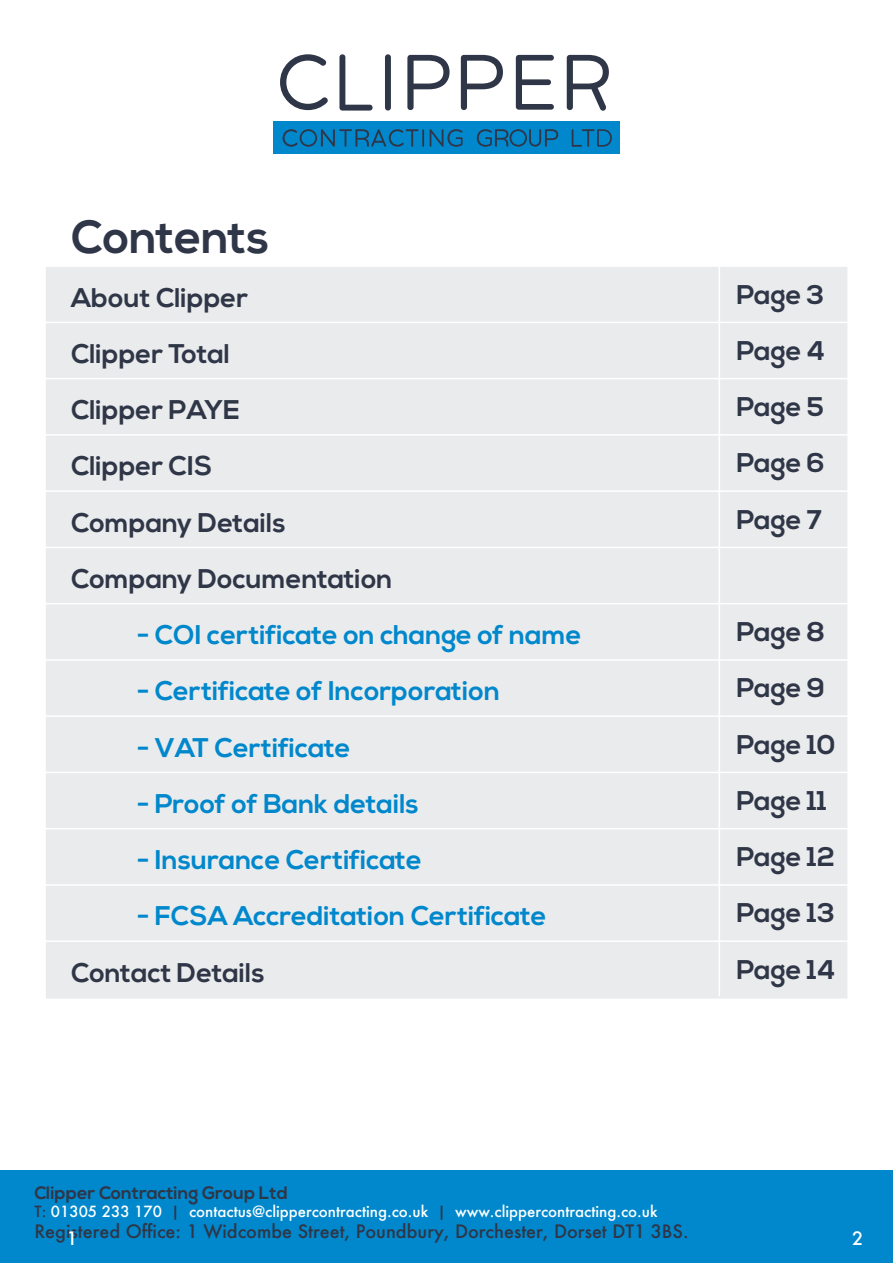
<style>
.page{position:relative;width:893px;height:1263px;background:#fff}
.page>*{position:absolute;margin:0;border:0;box-sizing:border-box;transform-origin:0 0}
.t1{font:700 46.5px "Nexa";color:#2f3647}
.t2{font:700 27px/56.2px "Nexa";color:#2f3647}
.t3{font:700 27px "Nexa";color:#0087cc}
.t4{font:500 18px "Futura";color:#2f3647}
.t5{font:700 18px "Nexa";color:#2f3647}
.t6{font:500 18px "Futura";color:#fff}
.t7{font:500 15px "Futura";color:#fff}
.s1{color:#2f3647}
</style>
<div class="page">
<div style="left:0;top:1170px;width:893px;height:93px;background:#0087cc"></div>
<div style="left:273px;top:121px;width:347px;height:33px;background:#0087cc"></div>
<svg style="left:407px;top:55px;width:43px;height:55px"></svg>
<svg style="left:461px;top:55px;width:42px;height:55px"></svg>
<svg style="left:516px;top:55px;width:38px;height:55px"></svg>
<svg style="left:280px;top:54px;width:48px;height:56px"></svg>
<svg style="left:339px;top:54px;width:34px;height:57px"></svg>
<svg style="left:385px;top:54px;width:6px;height:57px"></svg>
<svg style="left:567px;top:55px;width:42px;height:56px"></svg>
<svg style="left:283px;top:129px;width:141px;height:18px"></svg>
<svg style="left:430px;top:129px;width:33px;height:18px"></svg>
<svg style="left:477px;top:129px;width:81px;height:18px"></svg>
<svg style="left:572px;top:129px;width:40px;height:18px"></svg>
<div style="left:44px;top:265px;width:805px;height:735px;background:#eaebec;border:2px solid #fff"></div>
<hr style="left:45px;top:772px;width:803px;height:1px;background:#fff">
<hr style="left:45px;top:715px;width:803px;height:2px;background:#fff">
<hr style="left:45px;top:659px;width:803px;height:2px;background:#fff">
<hr style="left:45px;top:603px;width:803px;height:1px;background:#fff">
<hr style="left:45px;top:547px;width:803px;height:1px;background:#fff">
<hr style="left:45px;top:490px;width:803px;height:2px;background:#fff">
<hr style="left:45px;top:434px;width:803px;height:2px;background:#fff">
<hr style="left:45px;top:378px;width:803px;height:1px;background:#fff">
<hr style="left:45px;top:322px;width:803px;height:1px;background:#fff">
<hr style="left:719px;top:266px;width:1px;height:730px;background:#fff">
<hr style="left:45px;top:828px;width:803px;height:1px;background:#fff">
<hr style="left:45px;top:940px;width:803px;height:2px;background:#fff">
<hr style="left:45px;top:884px;width:803px;height:2px;background:#fff">
<h1 class="t1" style="left:71px;top:210px;width:200px">Contents</h1>
<p class="t2" style="left:71px;top:270px;width:323px">About Clipper<br>Clipper Total<br>Clipper PAYE<br>Clipper CIS<br>Company Details<br>Company Documentation</p>
<p class="t3" style="left:137px;top:619px;width:446px">- COI certificate on change of name</p>
<p class="t3" style="left:137px;top:675px;width:365px">- Certificate of Incorporation</p>
<p class="t3" style="left:137px;top:732px;width:215px">- VAT Certificate</p>
<p class="t3" style="left:137px;top:788px;width:283px">- Proof of Bank details</p>
<p class="t3" style="left:137px;top:844px;width:286px">- Insurance Certificate</p>
<p class="t3" style="left:137px;top:900px;width:411px">- FCSA Accreditation Certificate</p>
<p class="t2" style="left:71px;top:945px;width:195px">Contact Details</p>
<p class="t2" style="left:737px;top:267px;width:90px;text-align:justify">Page 3<br>Page 4<br>Page 5<br>Page 6<br>Page 7</p>
<p class="t2" style="left:737px;top:605px;width:101px">Page 8<br>Page 9<br>Page 10<br>Page 11<br>Page 12<br>Page 13<br>Page 14</p>
<p class="t5" style="left:34px;top:1182px;width:255px">Clipper Contracting Group Ltd</p>
<p class="t7" style="left:34px;top:1201px;width:625px"><span class="s1">T:</span> 01305 233 170 <span class="s1">|</span> contactus@clippercontracting.co.uk <span class="s1">|</span> www.clippercontracting.co.uk</p>
<p class="t4" style="left:34px;top:1219px;width:656px">Registered Office: 1 Widcombe Street, Poundbury, Dorchester, Dorset DT1 3BS.</p>
<p class="t6" style="left:67px;top:1225px;width:13px">1</p>
<p class="t6" style="left:852px;top:1225px;width:13px">2</p>
</div>
